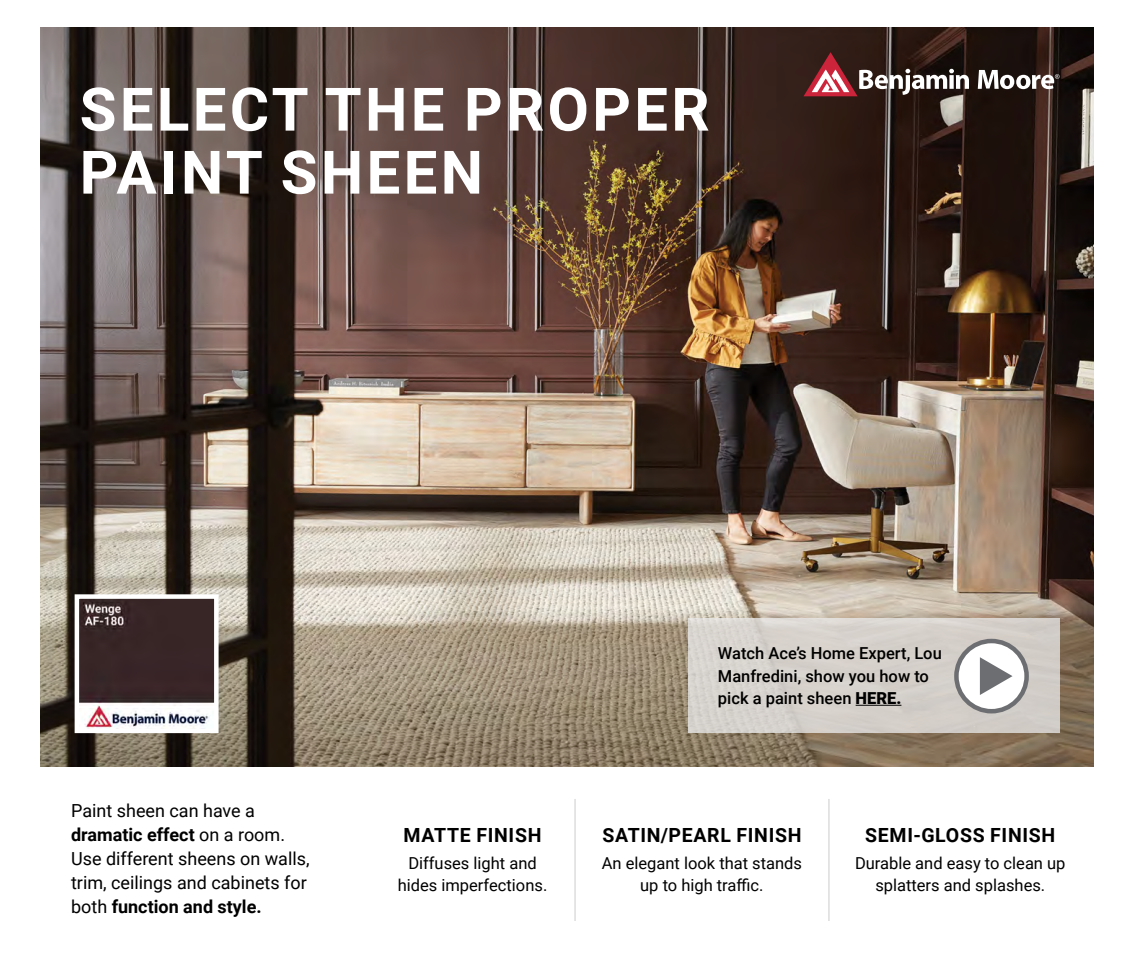
<style>
.page{position:relative;width:1134px;height:972px;background:#fff}
.page>*{position:absolute;margin:0;border:0;box-sizing:border-box;transform-origin:0 0}
.t1{font:700 60px/63px "Roboto";letter-spacing:.055em;color:#fff}
.t2{font:700 19.5px "Roboto";letter-spacing:.035em;color:#000}
.t3{font:18px/24px "Roboto";color:#000}
.t4{font:16.5px/22.5px "Roboto";color:#000;text-align:center}
.t5{font:500 16.5px/22.5px "Roboto";color:#000}
.s1{font-weight:900}
.s2{font-weight:700}
</style>
<div class="page">
<img style="left:40px;top:27px;width:1054px;height:740px">
<svg style="left:72px;top:592px;width:149px;height:143px"></svg>
<div style="left:688px;top:618px;width:372px;height:115px;background:#d5d0ca"></div>
<hr style="left:856px;top:705px;width:45px;height:1px;background:#000">
<svg style="left:956px;top:641px;width:71px;height:70px;background:#ebebec"></svg>
<div style="left:954px;top:639px;width:75px;height:74px;border:4px solid #6d6e71;border-radius:50%"></div>
<svg style="left:980px;top:657px;width:33px;height:38px"></svg>
<svg style="left:978px;top:70px;width:82px;height:19px"></svg>
<svg style="left:804px;top:52px;width:165px;height:44px"></svg>
<hr style="left:574px;top:799px;width:2px;height:122px;background:#dcddde">
<hr style="left:828px;top:799px;width:2px;height:122px;background:#dcddde">
<h1 class="t1" style="left:80px;top:76px;width:631px">SELECT THE PROPER<br>PAINT SHEEN</h1>
<p class="t5" style="left:718px;top:641px;width:225px">Watch Ace’s Home Expert, Lou<br>Manfredini, show you how to pick a paint sheen <span class="s1">HERE.</span></p>
<p class="t3" style="left:71px;top:798px;width:240px">Paint sheen can have a <span class="s2">dramatic effect</span> on a room.<br>Use different sheens on walls, trim, ceilings and cabinets for both <span class="s2">function and style.</span></p>
<p class="t2" style="left:404px;top:821px;width:139px">MATTE FINISH</p>
<p class="t2" style="left:865px;top:821px;width:192px">SEMI-GLOSS FINISH</p>
<p class="t4" style="left:855px;top:851px;width:212px">Durable and easy to clean up splatters and splashes.</p>
<p class="t2" style="left:602px;top:821px;width:201px">SATIN/PEARL FINISH</p>
<p class="t4" style="left:398px;top:851px;width:151px">Diffuses light and hides imperfections.</p>
<p class="t4" style="left:602px;top:851px;width:202px">An elegant look that stands up to high traffic.</p>
</div>
